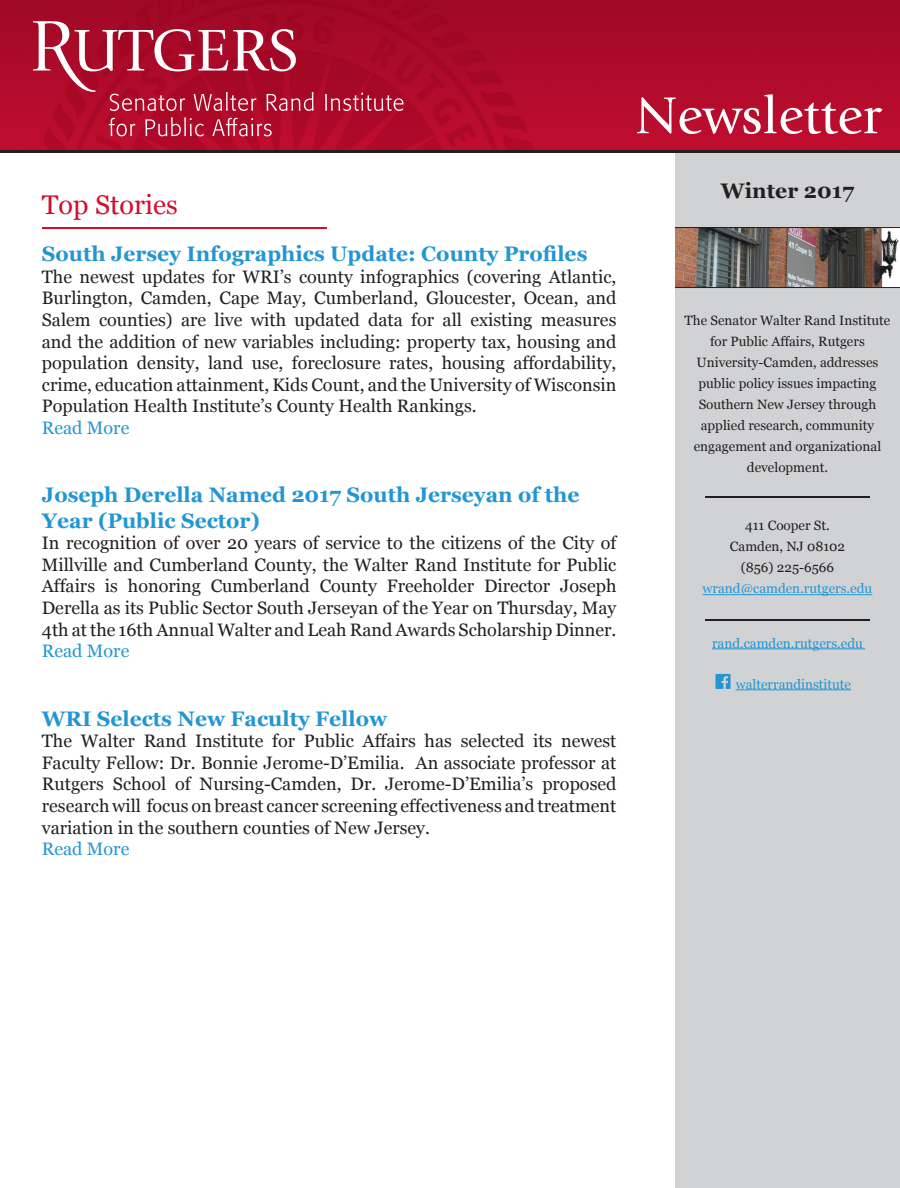
<style>
.page{position:relative;width:900px;height:1188px;background:#fff}
.page>*{position:absolute;margin:0;border:0;box-sizing:border-box;transform-origin:0 0}
.t1{font:54px "Giovanni Std";color:#fff}
.t2{font:27px "Georgia";color:#d30d2b}
.t3{font:700 21px/25.2px "Georgia";color:#2296d3}
.t4{font:700 21px "Georgia";letter-spacing:.005em;color:#231f20}
.t5{font:18px/21.6px "Georgia";color:#231f20;text-align:justify}
.t6{font:18px "Georgia";color:#2296d3}
.t7{font:13.5px/21px "Georgia";color:#231f20;text-align:center}
.t8{font:13.5px "Georgia";color:#2296d3}
</style>
<div class="page">
<div style="left:675px;top:153px;width:225px;height:1035px;background:#d1d2d4"></div>
<img style="left:0;top:0;width:900px;height:150px">
<hr style="left:0;top:150px;width:900px;height:3px;background:#231f20">
<hr style="left:712px;top:648px;width:153px;height:1px;background:#2296d3">
<svg style="left:716px;top:674px;width:15px;height:15px"></svg>
<hr style="left:42px;top:227px;width:285px;height:1px;background:#d30d2b">
<hr style="left:703px;top:594px;width:169px;height:1px;background:#2296d3">
<hr style="left:705px;top:496px;width:165px;height:1px;background:#231f20">
<hr style="left:705px;top:620px;width:165px;height:1px;background:#231f20">
<img style="left:675px;top:228px;width:225px;height:59px">
<hr style="left:675px;top:287px;width:225px;height:1px;background:#231f20">
<hr style="left:675px;top:227px;width:225px;height:1px;background:#231f20">
<hr style="left:736px;top:690px;width:115px;height:1px;background:#2296d3">
<svg style="left:325px;top:93px;width:78px;height:18px"></svg>
<svg style="left:109px;top:118px;width:26px;height:18px"></svg>
<svg style="left:145px;top:117px;width:59px;height:19px"></svg>
<svg style="left:212px;top:118px;width:60px;height:18px"></svg>
<svg style="left:33px;top:21px;width:281px;height:90px;background:#b7324b"></svg>
<p class="t1" style="left:635px;top:85px;width:248px">Newsletter</p>
<p class="t2" style="left:42px;top:189px;width:137px">Top Stories</p>
<p class="t3" style="left:42px;top:241px;width:547px">South Jersey Infographics Update: County Profiles</p>
<p class="t5" style="left:42px;top:266px;width:576px">The newest updates for WRI’s county infographics (covering Atlantic, Burlington, Camden, Cape May, Cumberland, Gloucester, Ocean, and Salem counties) are live with updated data for all existing measures and the addition of new variables including: property tax, housing and population density, land use, foreclosure rates, housing affordability, crime, education attainment, Kids Count, and the University of Wisconsin Population Health Institute’s County Health Rankings.</p>
<p class="t6" style="left:42px;top:417px;width:89px">Read More</p>
<p class="t3" style="left:42px;top:483px;width:539px">Joseph Derella Named 2017 South Jerseyan of the<br>Year (Public Sector)</p>
<p class="t5" style="left:42px;top:533px;width:576px">In recognition of over 20 years of service to the citizens of the City of Millville and Cumberland County, the Walter Rand Institute for Public Affairs is honoring Cumberland County Freeholder Director Joseph Derella as its Public Sector South Jerseyan of the Year on Thursday, May 4th at the 16th Annual Walter and Leah Rand Awards Scholarship Dinner.</p>
<p class="t6" style="left:42px;top:640px;width:89px">Read More</p>
<p class="t3" style="left:42px;top:706px;width:347px">WRI Selects New Faculty Fellow</p>
<p class="t5" style="left:42px;top:731px;width:576px">The Walter Rand Institute for Public Affairs has selected its newest Faculty Fellow: Dr. Bonnie Jerome-D’Emilia. An associate professor at Rutgers School of Nursing-Camden, Dr. Jerome-D’Emilia’s proposed research will focus on breast cancer screening effectiveness and treatment variation in the southern counties of New Jersey.</p>
<p class="t6" style="left:42px;top:838px;width:89px">Read More</p>
<p class="t4" style="left:721px;top:178px;width:135px">Winter 2017</p>
<p class="t7" style="left:685px;top:310px;width:207px">The Senator Walter Rand Institute for Public Affairs, Rutgers<br>University-Camden, addresses public policy issues impacting<br>Southern New Jersey through applied research, community engagement and organizational development.</p>
<p class="t7" style="left:745px;top:516px;width:86px">411 Cooper St.</p>
<p class="t7" style="left:730px;top:537px;width:117px">Camden, NJ 08102</p>
<p class="t7" style="left:741px;top:558px;width:95px">(856) 225-6566</p>
<p class="t8" style="left:703px;top:581px;width:171px">wrand@camden.rutgers.edu</p>
<p class="t8" style="left:712px;top:635px;width:152px">rand.camden.rutgers.edu</p>
<p class="t8" style="left:736px;top:676px;width:117px">walterrandinstitute</p>
</div>
